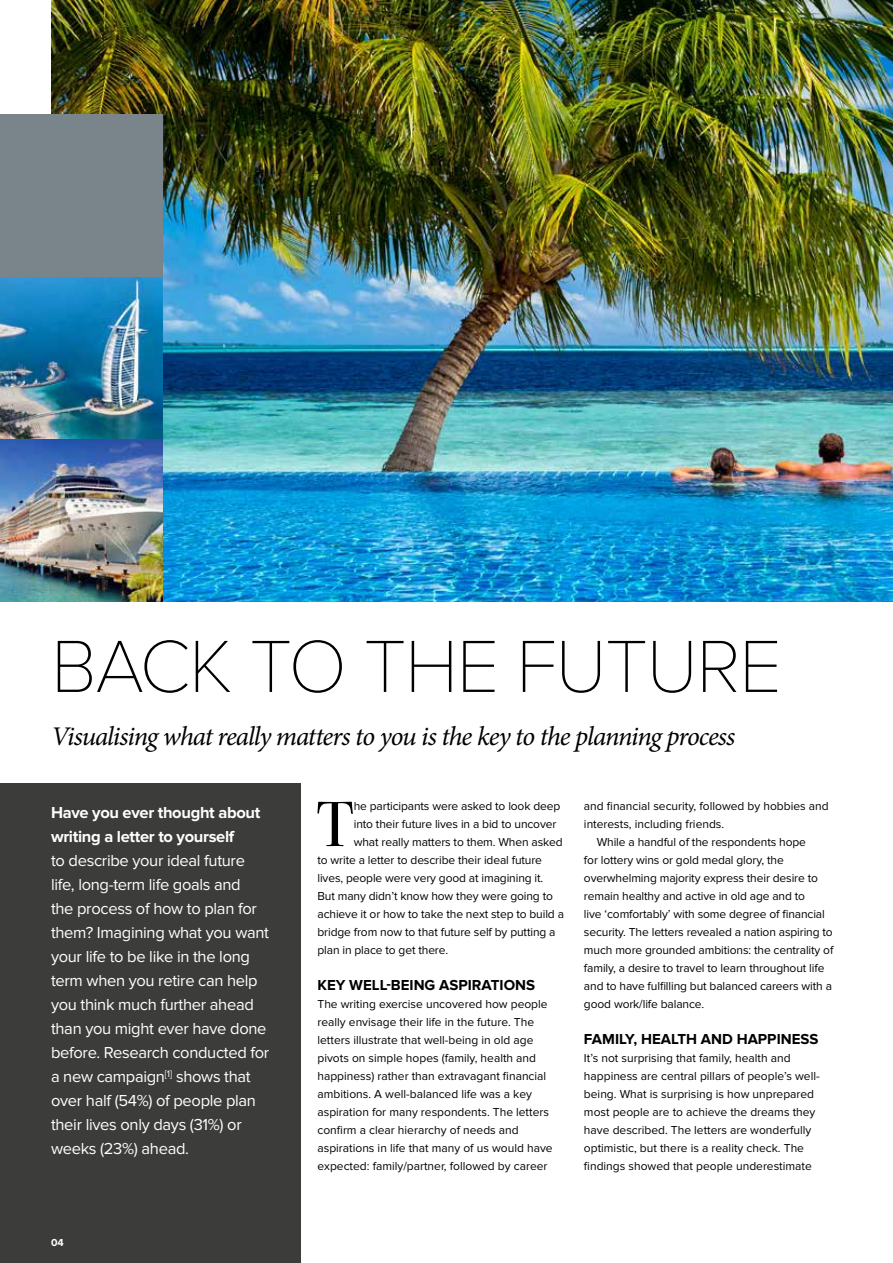
<style>
.page{position:relative;width:893px;height:1263px;background:#fff}
.page>*{position:absolute;margin:0;border:0;box-sizing:border-box;transform-origin:0 0}
.t1{font:100 76.5px "Proxima Nova A";letter-spacing:-.02em;color:#000}
.t2{font:63.75px "Bodoni Svty Two ITCTT";color:#000}
.t3{font:italic 27px "Minion Pro";letter-spacing:-.04em;color:#000}
.t4{font:16.5px/24px "Proxima Nova";letter-spacing:-.02em;color:#fff}
.t5{font:700 16.5px/24px "Proxima Nova";letter-spacing:-.02em;color:#fff}
.t6{font:700 15px "Proxima Nova";color:#000}
.t7{font:12px/18px "Proxima Nova";color:#000}
.t8{font:700 10.5px "Proxima Nova";color:#fff}
</style>
<div class="page">
<img style="left:51px;top:0;width:842px;height:602px">
<div style="left:0;top:783px;width:300px;height:480px;background:#3c3c3b"></div>
<div style="left:0;top:115px;width:162px;height:162px;background:#7a858b"></div>
<img style="left:0;top:277px;width:162px;height:162px">
<img style="left:0;top:439px;width:162px;height:163px">
<h1 class="t1" style="left:51px;top:625px;width:732px">BACK TO THE FUTURE</h1>
<h3 class="t3" style="left:51px;top:718px;width:686px">Visualising what really matters to you is the key to the planning process</h3>
<h3 class="t5" style="left:51px;top:801px;width:211px">Have you ever thought about writing a letter to yourself</h3>
<p class="t4" style="left:51px;top:849px;width:220px">to describe your ideal future life, long-term life goals and<br>the process of how to plan for them? Imagining what you want your life to be like in the long term when you retire can help you think much further ahead than you might ever have done before. Research conducted for a new campaign<sup>[1]</sup> shows that over half (54%) of people plan their lives only days (31%) or weeks (23%) ahead.</p>
<p class="t8" style="left:51px;top:1236px;width:14px">04</p>
<h2 class="t2" style="left:316px;top:786px;width:39px">T</h2>
<p class="t7" style="left:354px;top:797px;width:208px">he participants were asked to look deep</p>
<p class="t7" style="left:354px;top:815px;width:204px">into their future lives in a bid to uncover</p>
<p class="t7" style="left:354px;top:833px;width:211px">what really matters to them. When asked</p>
<p class="t7" style="left:317px;top:851px;width:226px">to write a letter to describe their ideal future</p>
<p class="t7" style="left:317px;top:869px;width:227px">lives, people were very good at imagining it.</p>
<p class="t7" style="left:317px;top:887px;width:237px">But many didn’t know how they were going to</p>
<p class="t7" style="left:317px;top:905px;width:248px">achieve it or how to take the next step to build a</p>
<p class="t7" style="left:317px;top:923px;width:240px">bridge from now to that future self by putting a</p>
<p class="t7" style="left:317px;top:941px;width:132px">plan in place to get there.</p>
<p class="t6" style="left:317px;top:976px;width:219px">KEY WELL-BEING ASPIRATIONS</p>
<p class="t7" style="left:317px;top:995px;width:237px">The writing exercise uncovered how people really envisage their life in the future. The letters illustrate that well-being in old age pivots on simple hopes (family, health and happiness) rather than extravagant financial ambitions. A well-balanced life was a key aspiration for many respondents. The letters confirm a clear hierarchy of needs and aspirations in life that many of us would have expected: family/partner, followed by career</p>
<p class="t7" style="left:584px;top:797px;width:246px">and financial security, followed by hobbies and</p>
<p class="t7" style="left:584px;top:815px;width:142px">interests, including friends.</p>
<p class="t7" style="left:597px;top:833px;width:211px">While a handful of the respondents hope</p>
<p class="t7" style="left:584px;top:851px;width:201px">for lottery wins or gold medal glory, the</p>
<p class="t7" style="left:584px;top:869px;width:236px">overwhelming majority express their desire to</p>
<p class="t7" style="left:584px;top:887px;width:223px">remain healthy and active in old age and to</p>
<p class="t7" style="left:584px;top:905px;width:242px">live ‘comfortably’ with some degree of financial</p>
<p class="t7" style="left:584px;top:923px;width:250px">security. The letters revealed a nation aspiring to</p>
<p class="t7" style="left:584px;top:941px;width:251px">much more grounded ambitions: the centrality of</p>
<p class="t7" style="left:584px;top:959px;width:242px">family, a desire to travel to learn throughout life</p>
<p class="t7" style="left:584px;top:977px;width:249px">and to have fulfilling but balanced careers with a</p>
<p class="t7" style="left:584px;top:995px;width:122px">good work/life balance.</p>
<p class="t6" style="left:584px;top:1030px;width:236px">FAMILY, HEALTH AND HAPPINESS</p>
<p class="t7" style="left:584px;top:1049px;width:237px">It’s not surprising that family, health and happiness are central pillars of people’s well&shy;being. What is surprising is how unprepared most people are to achieve the dreams they have described. The letters are wonderfully optimistic, but there is a reality check. The findings showed that people underestimate</p>
</div>
